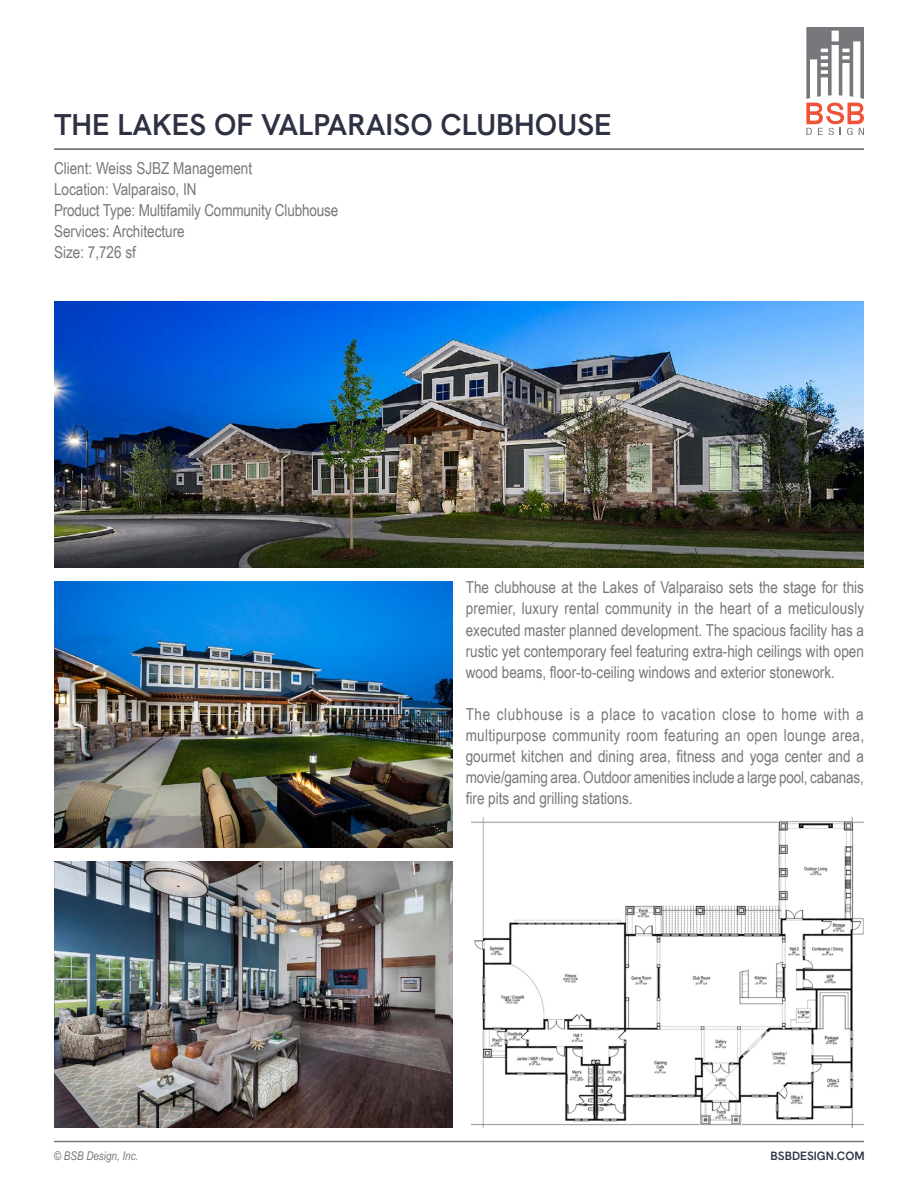
<style>
.page{position:relative;width:918px;height:1188px;background:#fff}
.page>*{position:absolute;margin:0;border:0;box-sizing:border-box;transform-origin:0 0}
.t1{font:600 30px "Hanken Grotesk";color:#2d3142}
.t2{font:16.5px/21px "Arial Narrow";color:#77787b;text-align:justify}
.t3{font:italic 12px "Arial Narrow";color:#77787b}
.t4{font:600 12px "Hanken Grotesk";color:#2d3142}
</style>
<div class="page">
<img style="left:54px;top:302px;width:810px;height:266px">
<img style="left:471px;top:817px;width:393px;height:310px">
<img style="left:54px;top:861px;width:398px;height:266px">
<img style="left:54px;top:581px;width:398px;height:267px">
<hr style="left:54px;top:1141px;width:810px;height:1px;background:#77787b">
<svg style="left:806px;top:27px;width:58px;height:108px"></svg>
<hr style="left:54px;top:148px;width:810px;height:2px;background:#77787b">
<h1 class="t1" style="left:54px;top:105px;width:559px">THE LAKES OF VALPARAISO CLUBHOUSE</h1>
<p class="t2" style="left:54px;top:157px;width:286px;text-align:left">Client: Weiss SJBZ Management<br>Location: Valparaiso, IN<br>Product Type: Multifamily Community Clubhouse<br>Services: Architecture<br>Size: 7,726 sf</p>
<p class="t2" style="left:466px;top:577px;width:400px">The clubhouse at the Lakes of Valparaiso sets the stage for this premier, luxury rental community in the heart of a meticulously executed master planned development. The spacious facility has a rustic yet contemporary feel featuring extra-high ceilings with open wood beams, floor-to-ceiling windows and exterior stonework.</p>
<p class="t2" style="left:466px;top:703px;width:400px">The clubhouse is a place to vacation close to home with a multipurpose community room featuring an open lounge area, gourmet kitchen and dining area, fitness and yoga center and a movie/gaming area. Outdoor amenities include a large pool, cabanas, fire pits and grilling stations.</p>
<p class="t3" style="left:54px;top:1148px;width:86px">© BSB Design, Inc.</p>
<p class="t4" style="left:771px;top:1149px;width:96px">BSBDESIGN.COM</p>
</div>
